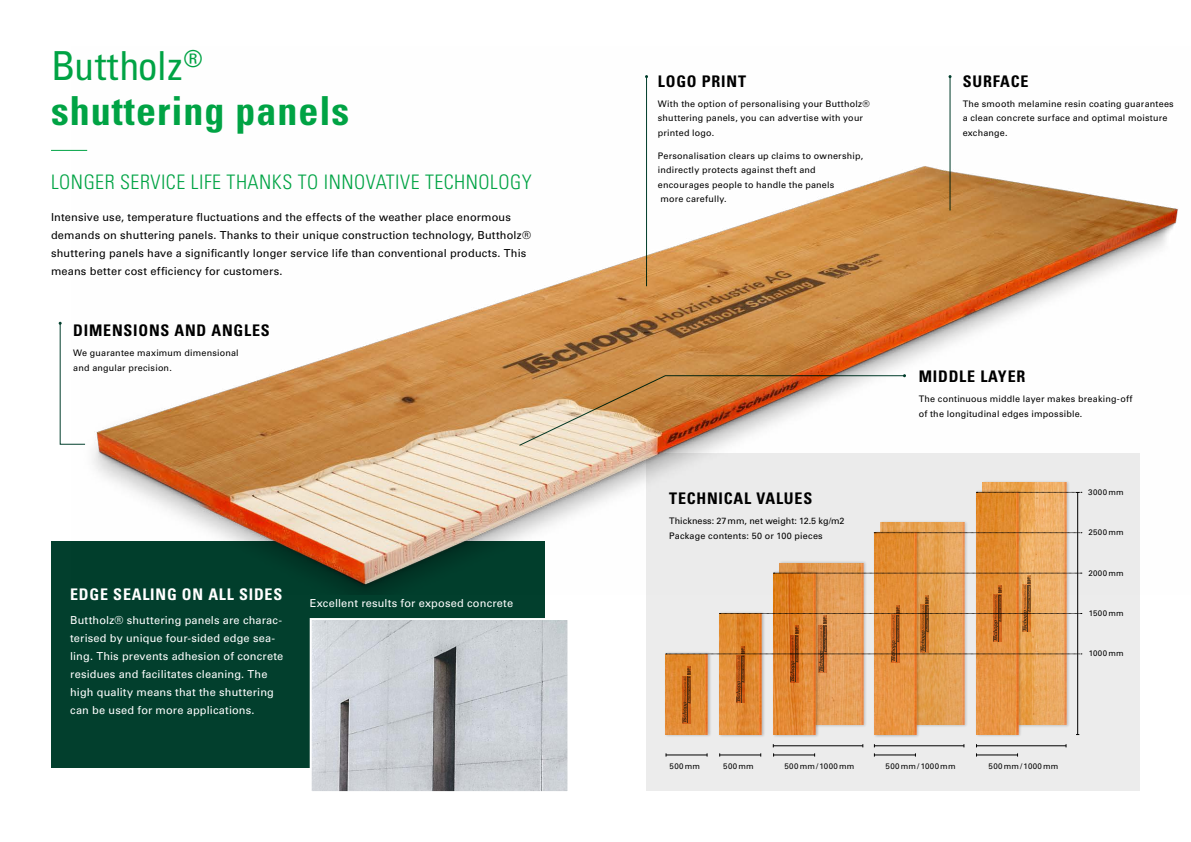
<style>
.page{position:relative;width:1191px;height:842px;background:#fff}
.page>*{position:absolute;margin:0;border:0;box-sizing:border-box;transform-origin:0 0}
.t1{font:700 condensed 40px/45px "Univers LT Std";letter-spacing:.025em;color:#00a344}
.t2{font:300 condensed 20px "Univers LT Std";letter-spacing:.025em;color:#00a344}
.t3{font:700 condensed 16px "Univers LT Std";letter-spacing:.05em;color:#000}
.t4{font:700 condensed 16px "Univers LT Std";letter-spacing:.05em;color:#fff}
.t5{font:11px/18px "Univers LT Std";letter-spacing:.015em;color:#000}
.t6{font:11px/18px "Univers LT Std";letter-spacing:.015em;color:#fff}
.t7{font:9px/14.5px "Univers LT Std";letter-spacing:.02em;color:#000}
.t8{font:8px "Univers LT Std";letter-spacing:.045em;color:#000}
.s1{font-weight:400}
</style>
<div class="page">
<div style="left:51px;top:541px;width:493px;height:226px;background:#023f2d"></div>
<img style="left:313px;top:621px;width:253px;height:169px">
<div style="left:310px;top:618px;width:259px;height:175px;border:2px solid #fff"></div>
<svg style="left:59px;top:322px;width:12px;height:123px"></svg>
<hr style="left:51px;top:150px;width:36px;height:1px;background:#00a344">
<div style="left:646px;top:454px;width:494px;height:337px;background:#ececec"></div>
<img style="left:71px;top:75px;width:1107px;height:519px">
<hr style="left:949px;top:77px;width:1px;height:133px;background:#023f2d">
<img style="left:518px;top:374px;width:388px;height:72px">
<hr style="left:646px;top:77px;width:1px;height:209px;background:#023f2d">
<div style="left:778px;top:561px;width:89px;height:167px;background:#000;opacity:.25"></div>
<img style="left:779px;top:563px;width:84px;height:162px">
<div style="left:879px;top:520px;width:89px;height:208px;background:#000;opacity:.25"></div>
<img style="left:880px;top:523px;width:84px;height:202px">
<div style="left:772px;top:571px;width:47px;height:167px;background:#000;opacity:.25"></div>
<img style="left:773px;top:723px;width:42px;height:12px">
<div style="left:872px;top:530px;width:48px;height:207px;background:#000;opacity:.25"></div>
<img style="left:874px;top:533px;width:42px;height:202px">
<div style="left:981px;top:480px;width:89px;height:247px;background:#000;opacity:.25"></div>
<img style="left:983px;top:482px;width:83px;height:243px">
<hr style="left:666px;top:755px;width:41px;height:1px;background:#000">
<hr style="left:719px;top:755px;width:41px;height:1px;background:#000">
<hr style="left:773px;top:755px;width:41px;height:1px;background:#000">
<hr style="left:874px;top:755px;width:41px;height:1px;background:#000">
<hr style="left:976px;top:755px;width:41px;height:1px;background:#000">
<hr style="left:976px;top:745px;width:90px;height:1px;background:#000">
<hr style="left:874px;top:745px;width:90px;height:1px;background:#000">
<hr style="left:773px;top:745px;width:90px;height:1px;background:#000">
<hr style="left:1077px;top:492px;width:1px;height:242px;background:#000">
<div style="left:975px;top:489px;width:47px;height:249px;background:#000;opacity:.25"></div>
<img style="left:976px;top:493px;width:42px;height:242px">
<div style="left:718px;top:611px;width:47px;height:126px;background:#000;opacity:.25"></div>
<img style="left:719px;top:723px;width:42px;height:12px">
<div style="left:664px;top:651px;width:48px;height:86px;background:#000;opacity:.25"></div>
<img style="left:665px;top:654px;width:43px;height:81px">
<svg style="left:976px;top:492px;width:106px;height:1px"></svg>
<svg style="left:874px;top:532px;width:208px;height:1px"></svg>
<svg style="left:666px;top:573px;width:416px;height:150px"></svg>
<h1 class="t1" style="left:51px;top:43px;width:300px"><span class="s1">Buttholz</span><sup>® </sup>shuttering panels</h1>
<h2 class="t2" style="left:51px;top:170px;width:482px">LONGER SERVICE LIFE THANKS TO INNOVATIVE TECHNOLOGY</h2>
<p class="t5" style="left:51px;top:209px;width:481px">Intensive use, temperature fluctuations and the effects of the weather place enormous demands on shuttering panels. Thanks to their unique construction technology, Buttholz® shuttering panels have a significantly longer service life than conventional products. This means better cost efficiency for customers.</p>
<h3 class="t3" style="left:73px;top:321px;width:198px">DIMENSIONS AND ANGLES</h3>
<p class="t7" style="left:73px;top:346px;width:167px">We guarantee maximum dimensional and angular precision.</p>
<h3 class="t4" style="left:70px;top:584px;width:214px">EDGE SEALING ON ALL SIDES</h3>
<p class="t6" style="left:70px;top:611px;width:215px">Buttholz® shuttering panels are charac&shy;terised by unique four-sided edge sea&shy;ling. This prevents adhesion of concrete residues and facilitates cleaning. The high quality means that the shuttering can be used for more applications.</p>
<p class="t6" style="left:310px;top:594px;width:205px">Excellent results for exposed concrete</p>
<h3 class="t3" style="left:658px;top:71px;width:90px">LOGO PRINT</h3>
<p class="t7" style="left:658px;top:96px;width:213px">With the option of personalising your Buttholz® shuttering panels, you can advertise with your printed logo.</p>
<p class="t7" style="left:658px;top:148px;width:207px">Personalisation clears up claims to ownership, indirectly protects against theft and encourages people to handle the panels<br>more carefully.</p>
<h3 class="t3" style="left:962px;top:71px;width:67px">SURFACE</h3>
<p class="t7" style="left:962px;top:96px;width:213px">The smooth melamine resin coating guarantees a clean concrete surface and optimal moisture exchange.</p>
<h3 class="t3" style="left:669px;top:489px;width:144px">TECHNICAL VALUES</h3>
<p class="t7" style="left:669px;top:514px;width:177px">Thickness: 27mm, net weight: 12.5 kg/m2<br>Package contents: 50 or 100 pieces</p>
<h3 class="t3" style="left:918px;top:366px;width:108px">MIDDLE LAYER</h3>
<p class="t7" style="left:918px;top:392px;width:215px;line-height:15px">The continuous middle layer makes breaking-off of the longitudinal edges impossible.</p>
<p class="t8" style="left:1088px;top:487px;width:37px">3000mm</p>
<p class="t8" style="left:1088px;top:528px;width:37px">2500mm</p>
<p class="t8" style="left:1088px;top:568px;width:37px">2000mm</p>
<p class="t8" style="left:1088px;top:608px;width:36px">1500mm</p>
<p class="t8" style="left:1088px;top:649px;width:36px">1000mm</p>
<p class="t8" style="left:669px;top:761px;width:32px">500mm</p>
<p class="t8" style="left:723px;top:761px;width:32px">500mm</p>
<p class="t8" style="left:784px;top:761px;width:71px">500mm/1000mm</p>
<p class="t8" style="left:885px;top:761px;width:71px">500mm/1000mm</p>
<p class="t8" style="left:988px;top:761px;width:71px">500mm/1000mm</p>
</div>
